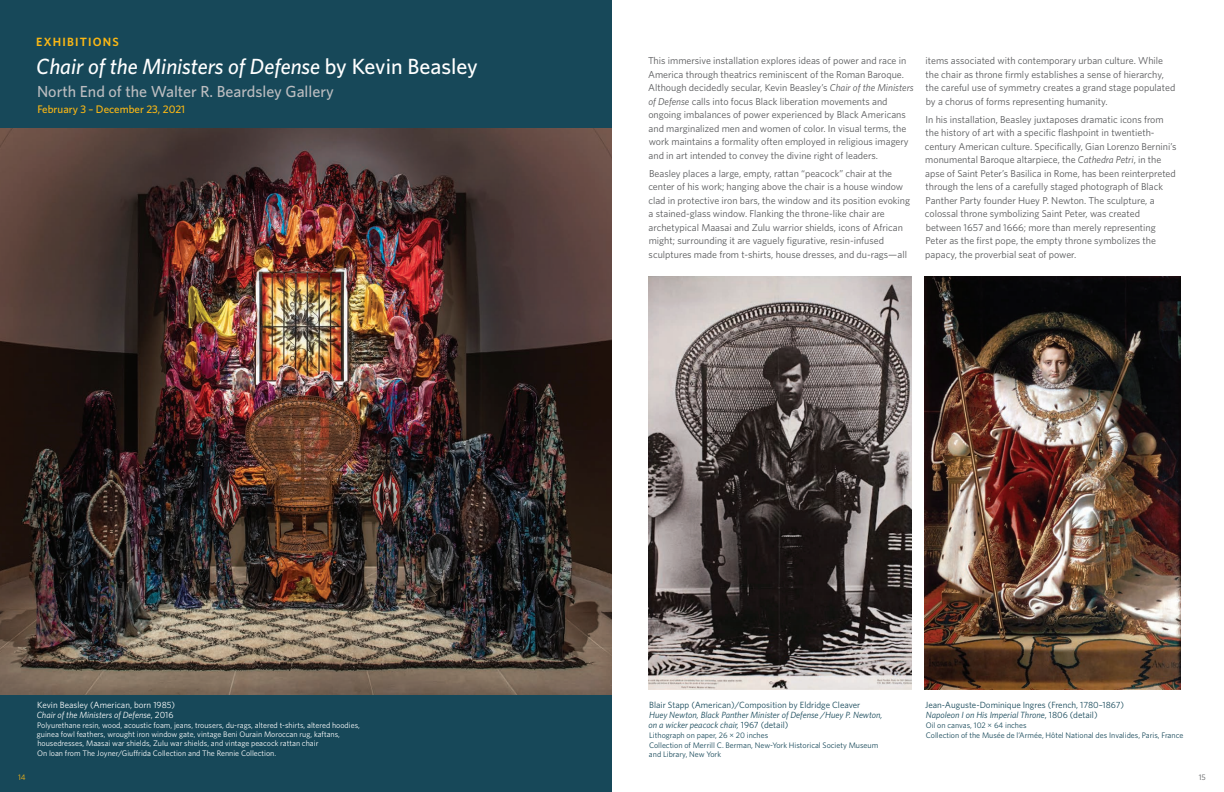
<style>
.page{position:relative;width:1224px;height:792px;background:#fff}
.page>*{position:absolute;margin:0;border:0;box-sizing:border-box;transform-origin:0 0}
.t1{font:italic 500 22px "Whitney HTF";color:#fff}
.t2{font:500 16px "Whitney HTF";color:#bcbdc0}
.t3{font:600 12px "Whitney HTF";letter-spacing:.1em;color:#fcb814}
.t4{font:500 11px "Whitney HTF";color:#fcb814}
.t5{font:10px/13.5px "Whitney HTF";color:#57585a}
.t6{font:9px/10px "Whitney HTF";color:#174859}
.t7{font:italic 9px/10px "Whitney HTF";color:#174859}
.t8{font:9px/10px "Whitney HTF";color:#fff}
.t9{font:8px/9px "Whitney HTF";color:#fff}
.t10{font:8px/10px "Whitney HTF";color:#174859}
.t11{font:8px "Whitney HTF";color:#fcb814}
.t12{font:8px "Whitney HTF";color:#57585a}
.s1{font-style:normal}
.s2{font-style:italic}
</style>
<div class="page">
<div style="left:0;top:0;width:612px;height:792px;background:#174859"></div>
<img style="left:0;top:128px;width:612px;height:566px">
<img style="left:648px;top:276px;width:263px;height:414px">
<img style="left:925px;top:276px;width:255px;height:414px">
<p class="t3" style="left:36px;top:34px;width:84px">EXHIBITIONS</p>
<h1 class="t1" style="left:36px;top:54px;width:443px">Chair of the Ministers of Defense <span class="s1">by Kevin Beasley</span></h1>
<h2 class="t2" style="left:37px;top:82px;width:298px">North End of the Walter R. Beardsley Gallery</h2>
<p class="t4" style="left:37px;top:102px;width:149px">February 3 – December 23, 2021</p>
<p class="t5" style="left:648px;top:54px;width:267px">This immersive installation explores ideas of power and race in America through theatrics reminiscent of the Roman Baroque.<br>Although decidedly secular, Kevin Beasley’s <span class="s2">Chair of the Ministers of Defense</span> calls into focus Black liberation movements and ongoing imbalances of power experienced by Black Americans and marginalized men and women of color. In visual terms, the work maintains a formality often employed in religious imagery and in art intended to convey the divine right of leaders.</p>
<p class="t5" style="left:648px;top:166px;width:263px">Beasley places a large, empty, rattan “peacock” chair at the center of his work; hanging above the chair is a house window clad in protective iron bars, the window and its position evoking a stained-glass window. Flanking the throne-like chair are archetypical Maasai and Zulu warrior shields, icons of African might; surrounding it are vaguely figurative, resin-infused sculptures made from t-shirts, house dresses, and du-rags—all</p>
<p class="t5" style="left:926px;top:54px;width:251px">items associated with contemporary urban culture. While the chair as throne firmly establishes a sense of hierarchy, the careful use of symmetry creates a grand stage populated by a chorus of forms representing humanity.</p>
<p class="t5" style="left:925px;top:112px;width:253px">In his installation, Beasley juxtaposes dramatic icons from the history of art with a specific flashpoint in twentieth&shy;century American culture. Specifically, Gian Lorenzo Bernini’s monumental Baroque altarpiece, the <span class="s2">Cathedra Petri</span>, in the apse of Saint Peter’s Basilica in Rome, has been reinterpreted through the lens of a carefully staged photograph of Black Panther Party founder Huey P. Newton. The sculpture, a colossal throne symbolizing Saint Peter, was created between 1657 and 1666; more than merely representing Peter as the first pope, the empty throne symbolizes the papacy, the proverbial seat of power.</p>
<p class="t8" style="left:37px;top:700px;width:140px">Kevin Beasley (American, born 1985)<br><span class="s2">Chair of the Ministers of Defense</span>, 2016</p>
<p class="t9" style="left:37px;top:721px;width:325px">Polyurethane resin, wood, acoustic foam, jeans, trousers, du-rags, altered t-shirts, altered hoodies, guinea fowl feathers, wrought iron window gate, vintage Beni Ourain Moroccan rug, kaftans, housedresses, Maasai war shields, Zulu war shields, and vintage peacock rattan chair</p>
<p class="t9" style="left:37px;top:749px;width:241px">On loan from The Joyner/Giuffrida Collection and The Rennie Collection.</p>
<p class="t6" style="left:649px;top:700px;width:213px">Blair Stapp (American)/Composition by Eldridge Cleaver</p>
<p class="t7" style="left:648px;top:710px;width:236px">Huey Newton, Black Panther Minister of Defense /Huey P. Newton, on a wicker peacock chair, <span class="s1">1967 (detail)</span></p>
<p class="t10" style="left:649px;top:730px;width:231px">Lithograph on paper, 26 µ 20 inches<br>Collection of Merrill C. Berman, New-York Historical Society Museum</p>
<p class="t10" style="left:649px;top:749px;width:74px">and Library, New York</p>
<p class="t6" style="left:925px;top:700px;width:200px">Jean-Auguste-Dominique Ingres (French, 1780–1867)<br><span class="s2">Napoleon I on His Imperial Throne</span>, 1806 (detail)</p>
<p class="t10" style="left:926px;top:720px;width:259px">Oil on canvas, 102 µ 64 inches<br>Collection of the Musée de l’Armée, Hôtel National des Invalides, Paris, France</p>
<p class="t11" style="left:18px;top:772px;width:9px">14</p>
<p class="t12" style="left:1199px;top:772px;width:9px">15</p>
</div>
